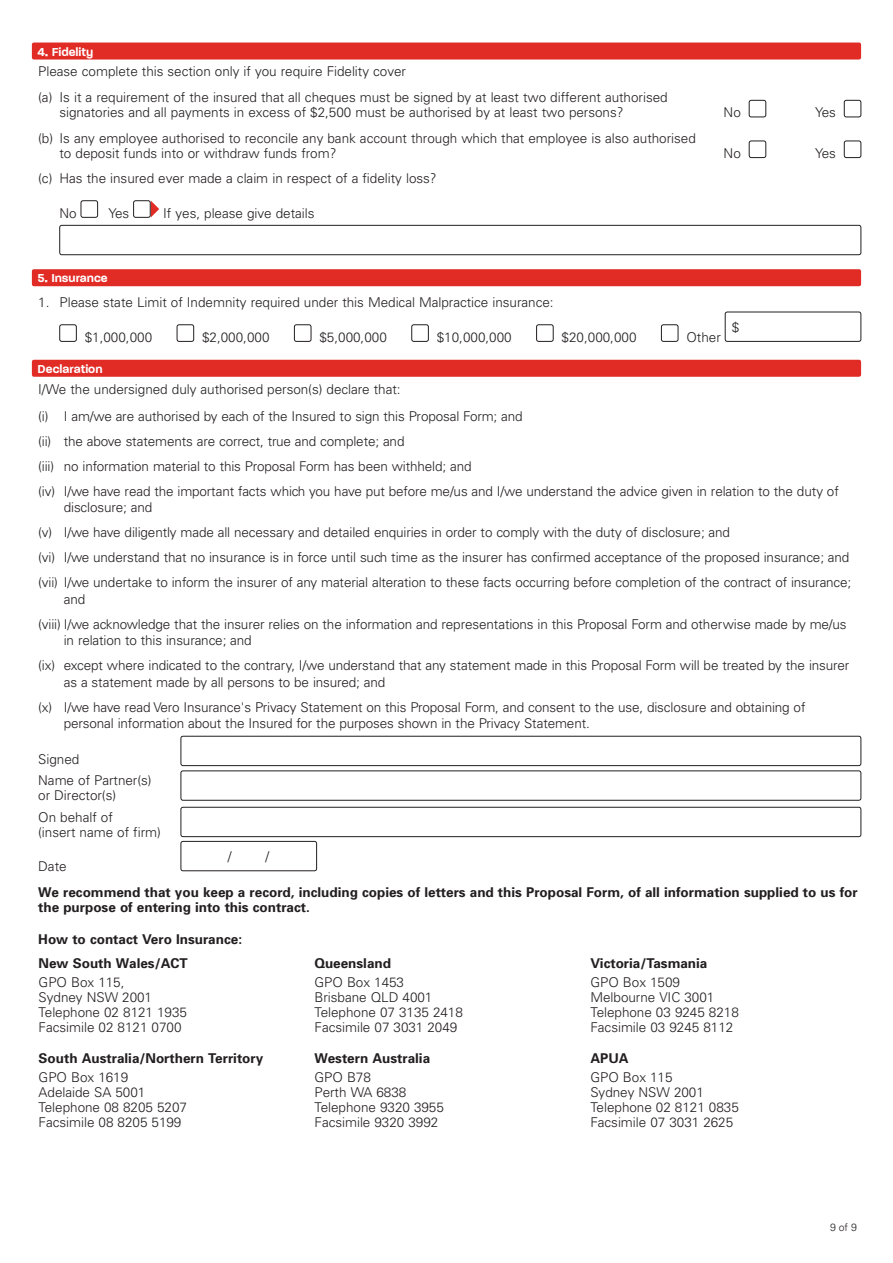
<style>
.page{position:relative;width:893px;height:1263px;background:#fff}
.page>*{position:absolute;margin:0;border:0;box-sizing:border-box;transform-origin:0 0}
.t1{font:300 13.5px/25px "Univers LT";letter-spacing:-.01em;color:#231f20}
.t2{font:300 13.5px/15px "Univers";letter-spacing:-.005em;color:#231f20}
.t3{font:700 13.5px/15px "Univers";color:#231f20}
.t4{font:600 13.5px "V Paralucent";color:#fff}
.t5{font:300 10.5px "Univers LT";color:#231f20}
</style>
<div class="page">
<div style="left:32px;top:43px;width:829px;height:17px;background:#e12c26;border-radius:2px"></div>
<div style="left:749px;top:100px;width:17px;height:17px;border:1px solid #231f20;border-radius:2px"></div>
<div style="left:844px;top:100px;width:17px;height:17px;border:1px solid #231f20;border-radius:2px"></div>
<div style="left:749px;top:141px;width:17px;height:17px;border:1px solid #231f20;border-radius:2px"></div>
<div style="left:844px;top:141px;width:17px;height:17px;border:1px solid #231f20;border-radius:2px"></div>
<div style="left:81px;top:201px;width:17px;height:17px;border:1px solid #231f20;border-radius:2px"></div>
<svg style="left:151px;top:201px;width:8px;height:16px"></svg>
<div style="left:133px;top:201px;width:17px;height:17px;border:1px solid #231f20;border-radius:2px"></div>
<div style="left:60px;top:225px;width:801px;height:30px;border:1px solid #231f20;border-radius:2px"></div>
<div style="left:32px;top:269px;width:829px;height:17px;background:#e12c26;border-radius:2px"></div>
<div style="left:60px;top:325px;width:17px;height:17px;border:1px solid #231f20;border-radius:2px"></div>
<div style="left:177px;top:325px;width:17px;height:17px;border:1px solid #231f20;border-radius:2px"></div>
<div style="left:294px;top:325px;width:17px;height:17px;border:1px solid #231f20;border-radius:2px"></div>
<div style="left:412px;top:325px;width:17px;height:17px;border:1px solid #231f20;border-radius:2px"></div>
<div style="left:536px;top:325px;width:17px;height:17px;border:1px solid #231f20;border-radius:2px"></div>
<div style="left:661px;top:325px;width:17px;height:17px;border:1px solid #231f20;border-radius:2px"></div>
<div style="left:725px;top:312px;width:136px;height:30px;border:1px solid #231f20;border-radius:2px"></div>
<div style="left:32px;top:360px;width:829px;height:17px;background:#e12c26;border-radius:2px"></div>
<div style="left:181px;top:736px;width:680px;height:30px;border:1px solid #231f20;border-radius:2px"></div>
<div style="left:181px;top:771px;width:680px;height:29px;border:1px solid #231f20;border-radius:2px"></div>
<div style="left:181px;top:807px;width:680px;height:30px;border:1px solid #231f20;border-radius:2px"></div>
<div style="left:181px;top:841px;width:136px;height:30px;border:1px solid #231f20;border-radius:2px"></div>
<p class="t4" style="left:38px;top:44px;width:57px">4. Fidelity</p>
<p class="t2" style="left:38px;top:59px;width:631px;line-height:25.7px">Please complete this section only if you require Fidelity cover<br>(a) Is it a requirement of the insured that all cheques must be signed by at least two different authorised</p>
<p class="t2" style="left:60px;top:104px;width:565px">signatories and all payments in excess of $2,500 must be authorised by at least two persons?</p>
<p class="t2" style="left:724px;top:104px;width:19px">No</p>
<p class="t2" style="left:815px;top:104px;width:22px">Yes</p>
<p class="t2" style="left:60px;top:130px;width:638px;text-indent:-21px">(b) Is any employee authorised to reconcile any bank account through which that employee is also authorised to deposit funds into or withdraw funds from?</p>
<p class="t2" style="left:724px;top:145px;width:19px">No</p>
<p class="t2" style="left:815px;top:145px;width:22px">Yes</p>
<p class="t2" style="left:38px;top:171px;width:400px">(c) Has the insured ever made a claim in respect of a fidelity loss?</p>
<p class="t2" style="left:60px;top:205px;width:19px">No</p>
<p class="t2" style="left:108px;top:205px;width:22px">Yes</p>
<p class="t2" style="left:163px;top:205px;width:153px">If yes, please give details</p>
<p class="t4" style="left:38px;top:271px;width:72px">5. Insurance</p>
<p class="t2" style="left:38px;top:295px;width:517px">1. Please state Limit of Indemnity required under this Medical Malpractice insurance:</p>
<p class="t2" style="left:85px;top:329px;width:69px">$1,000,000</p>
<p class="t2" style="left:202px;top:329px;width:69px">$2,000,000</p>
<p class="t2" style="left:319px;top:329px;width:69px">$5,000,000</p>
<p class="t2" style="left:437px;top:329px;width:76px">$10,000,000</p>
<p class="t2" style="left:562px;top:329px;width:76px">$20,000,000</p>
<p class="t2" style="left:686px;top:329px;width:36px">Other</p>
<p class="t1" style="left:732px;top:315px;width:9px">$</p>
<p class="t4" style="left:38px;top:361px;width:66px">Declaration</p>
<p class="t2" style="left:38px;top:381px;width:364px">I/We the undersigned duly authorised person(s) declare that:</p>
<p class="t1" style="left:38px;top:404px;width:802px">(i) I am/we are authorised by each of the Insured to sign this Proposal Form; and<br>(ii) the above statements are correct, true and complete; and<br>(iii) no information material to this Proposal Form has been withheld; and<br>(iv) I/we have read the important facts which you have put before me/us and I/we understand the advice given in relation to the duty of</p>
<p class="t1" style="left:38px;top:495px;width:815px;text-indent:26px">disclosure; and<br>(v) I/we have diligently made all necessary and detailed enquiries in order to comply with the duty of disclosure; and<br>(vi) I/we understand that no insurance is in force until such time as the insurer has confirmed acceptance of the proposed insurance; and (vii) I/we undertake to inform the insurer of any material alteration to these facts occurring before completion of the contract of insurance;</p>
<p class="t1" style="left:38px;top:587px;width:810px;text-indent:26px">and<br>(viii) I/we acknowledge that the insurer relies on the information and representations in this Proposal Form and otherwise made by me/us</p>
<p class="t1" style="left:38px;top:628px;width:813px;text-indent:26px">in relation to this insurance; and<br>(ix) except where indicated to the contrary, I/we understand that any statement made in this Proposal Form will be treated by the insurer</p>
<p class="t1" style="left:38px;top:670px;width:769px;text-indent:26px">as a statement made by all persons to be insured; and<br>(x) I/we have read Vero Insurance's Privacy Statement on this Proposal Form, and consent to the use, disclosure and obtaining of</p>
<p class="t1" style="left:64px;top:711px;width:528px">personal information about the Insured for the purposes shown in the Privacy Statement.</p>
<p class="t2" style="left:38px;top:748px;width:115px;line-height:21.5px">Signed<br>Name of Partner(s)</p>
<p class="t2" style="left:38px;top:784px;width:79px;line-height:21.5px">or Director(s)<br>On behalf of</p>
<p class="t2" style="left:38px;top:824px;width:124px">(insert name of firm)</p>
<p class="t2" style="left:38px;top:858px;width:30px">Date</p>
<p class="t1" style="left:228px;top:844px;width:5px">/</p>
<p class="t1" style="left:265px;top:844px;width:5px">/</p>
<p class="t3" style="left:38px;top:884px;width:821px">We recommend that you keep a record, including copies of letters and this Proposal Form, of all information supplied to us for the purpose of entering into this contract.</p>
<p class="t3" style="left:38px;top:926px;width:205px;line-height:24.2px">How to contact Vero Insurance:<br>New South Wales/ACT</p>
<p class="t2" style="left:39px;top:974px;width:150px">GPO Box 115,<br>Sydney NSW 2001<br>Telephone 02 8121 1935<br>Facsimile 02 8121 0700</p>
<p class="t3" style="left:315px;top:955px;width:78px">Queensland</p>
<p class="t2" style="left:315px;top:974px;width:150px">GPO Box 1453<br>Brisbane QLD 4001<br>Telephone 07 3135 2418<br>Facsimile 07 3031 2049</p>
<p class="t3" style="left:590px;top:955px;width:119px">Victoria/Tasmania</p>
<p class="t2" style="left:590px;top:974px;width:150px">GPO Box 1509<br>Melbourne VIC 3001<br>Telephone 03 9245 8218<br>Facsimile 03 9245 8112</p>
<p class="t3" style="left:39px;top:1050px;width:226px">South Australia/Northern Territory</p>
<p class="t2" style="left:39px;top:1069px;width:150px">GPO Box 1619<br>Adelaide SA 5001<br>Telephone 08 8205 5207<br>Facsimile 08 8205 5199</p>
<p class="t3" style="left:315px;top:1050px;width:117px">Western Australia</p>
<p class="t2" style="left:315px;top:1069px;width:131px">GPO B78<br>Perth WA 6838<br>Telephone 9320 3955<br>Facsimile 9320 3992</p>
<p class="t3" style="left:590px;top:1050px;width:40px">APUA</p>
<p class="t2" style="left:590px;top:1069px;width:150px">GPO Box 115<br>Sydney NSW 2001<br>Telephone 02 8121 0835<br>Facsimile 07 3031 2625</p>
<p class="t5" style="left:830px;top:1221px;width:28px">9 of 9</p>
</div>
